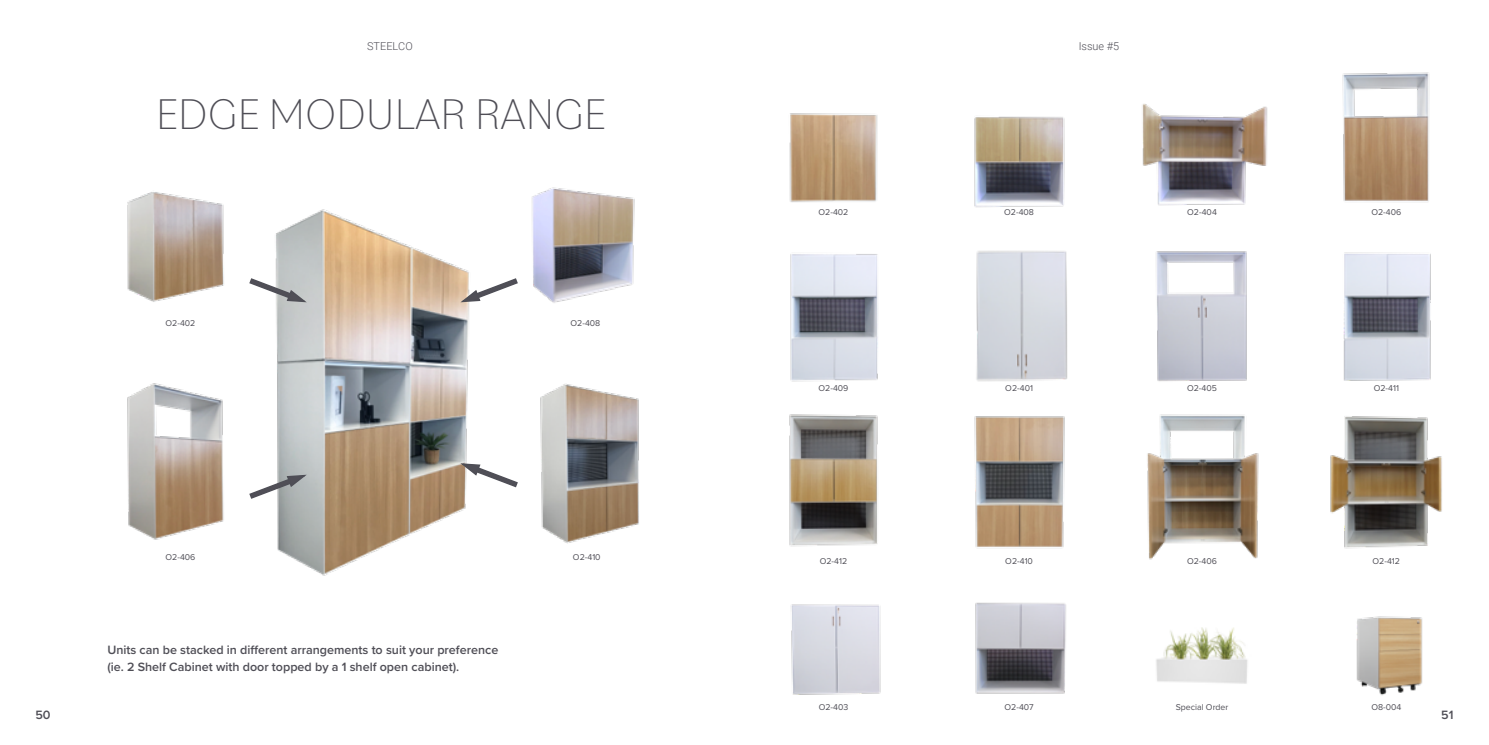
<style>
.page{position:relative;width:1489px;height:745px;background:#fff}
.page>*{position:absolute;margin:0;border:0;box-sizing:border-box;transform-origin:0 0}
.t1{font:200 45px "Bilo";color:#4f4e56}
.t2{font:600 12.5px/17.5px "Proxima Nova";color:#4f4e56}
.t3{font:600 12.5px "Proxima Nova";color:#504f57}
.t4{font:300 10.88px "Roboto";color:#4f4e56}
.t5{font:8.75px "Proxima Nova";color:#4f4e56}
</style>
<div class="page">
<img style="left:789px;top:414px;width:89px;height:133px">
<img style="left:1330px;top:416px;width:112px;height:133px">
<img style="left:974px;top:416px;width:91px;height:131px">
<img style="left:1147px;top:414px;width:112px;height:146px">
<img style="left:790px;top:604px;width:91px;height:90px">
<img style="left:1343px;top:252px;width:88px;height:128px">
<img style="left:1342px;top:72px;width:88px;height:130px">
<img style="left:976px;top:251px;width:92px;height:131px">
<img style="left:790px;top:254px;width:88px;height:128px">
<img style="left:1156px;top:251px;width:91px;height:131px">
<img style="left:975px;top:602px;width:91px;height:92px">
<img style="left:1142px;top:104px;width:126px;height:101px">
<img style="left:974px;top:116px;width:91px;height:92px">
<img style="left:789px;top:113px;width:89px;height:89px">
<img style="left:275px;top:209px;width:195px;height:367px">
<svg style="left:249px;top:473px;width:57px;height:26px"></svg>
<svg style="left:460px;top:462px;width:58px;height:26px"></svg>
<svg style="left:249px;top:277px;width:57px;height:26px"></svg>
<svg style="left:460px;top:277px;width:55px;height:26px"></svg>
<img style="left:127px;top:383px;width:97px;height:157px">
<img style="left:515px;top:187px;width:120px;height:116px">
<img style="left:127px;top:192px;width:97px;height:110px">
<img style="left:540px;top:384px;width:99px;height:160px">
<img style="left:1156px;top:627px;width:92px;height:57px">
<img style="left:1356px;top:616px;width:67px;height:80px">
<p class="t4" style="left:367px;top:39px;width:47px">STEELCO</p>
<p class="t4" style="left:1078px;top:39px;width:42px">Issue #5</p>
<h1 class="t1" style="left:156px;top:83px;width:451px">EDGE MODULAR RANGE</h1>
<p class="t5" style="left:165px;top:318px;width:31px">O2-402</p>
<p class="t5" style="left:570px;top:318px;width:31px">O2-408</p>
<p class="t5" style="left:165px;top:551px;width:31px">O2-406</p>
<h2 class="t2" style="left:107px;top:640px;width:392px">Units can be stacked in different arrangements to suit your preference (ie. 2 Shelf Cabinet with door topped by a 1 shelf open cabinet).</h2>
<p class="t5" style="left:573px;top:551px;width:29px">O2-410</p>
<p class="t5" style="left:818px;top:207px;width:31px">O2-402</p>
<p class="t5" style="left:1004px;top:207px;width:31px">O2-408</p>
<p class="t5" style="left:1187px;top:207px;width:31px">O2-404</p>
<p class="t5" style="left:1371px;top:207px;width:31px">O2-406</p>
<p class="t5" style="left:818px;top:382px;width:31px">O2-409</p>
<p class="t5" style="left:1005px;top:382px;width:29px">O2-401</p>
<p class="t5" style="left:1187px;top:382px;width:31px">O2-405</p>
<p class="t5" style="left:1373px;top:382px;width:27px">O2-411</p>
<p class="t5" style="left:819px;top:556px;width:29px">O2-412</p>
<p class="t5" style="left:1005px;top:556px;width:29px">O2-410</p>
<p class="t5" style="left:1186px;top:556px;width:31px">O2-406</p>
<p class="t5" style="left:1372px;top:556px;width:29px">O2-412</p>
<p class="t5" style="left:1371px;top:701px;width:31px">O8-004</p>
<p class="t5" style="left:1004px;top:701px;width:31px">O2-407</p>
<p class="t5" style="left:1175px;top:701px;width:54px">Special Order</p>
<p class="t5" style="left:818px;top:701px;width:31px">O2-403</p>
<h2 class="t3" style="left:35px;top:705px;width:17px">50</h2>
<h2 class="t3" style="left:1441px;top:705px;width:14px">51</h2>
</div>
